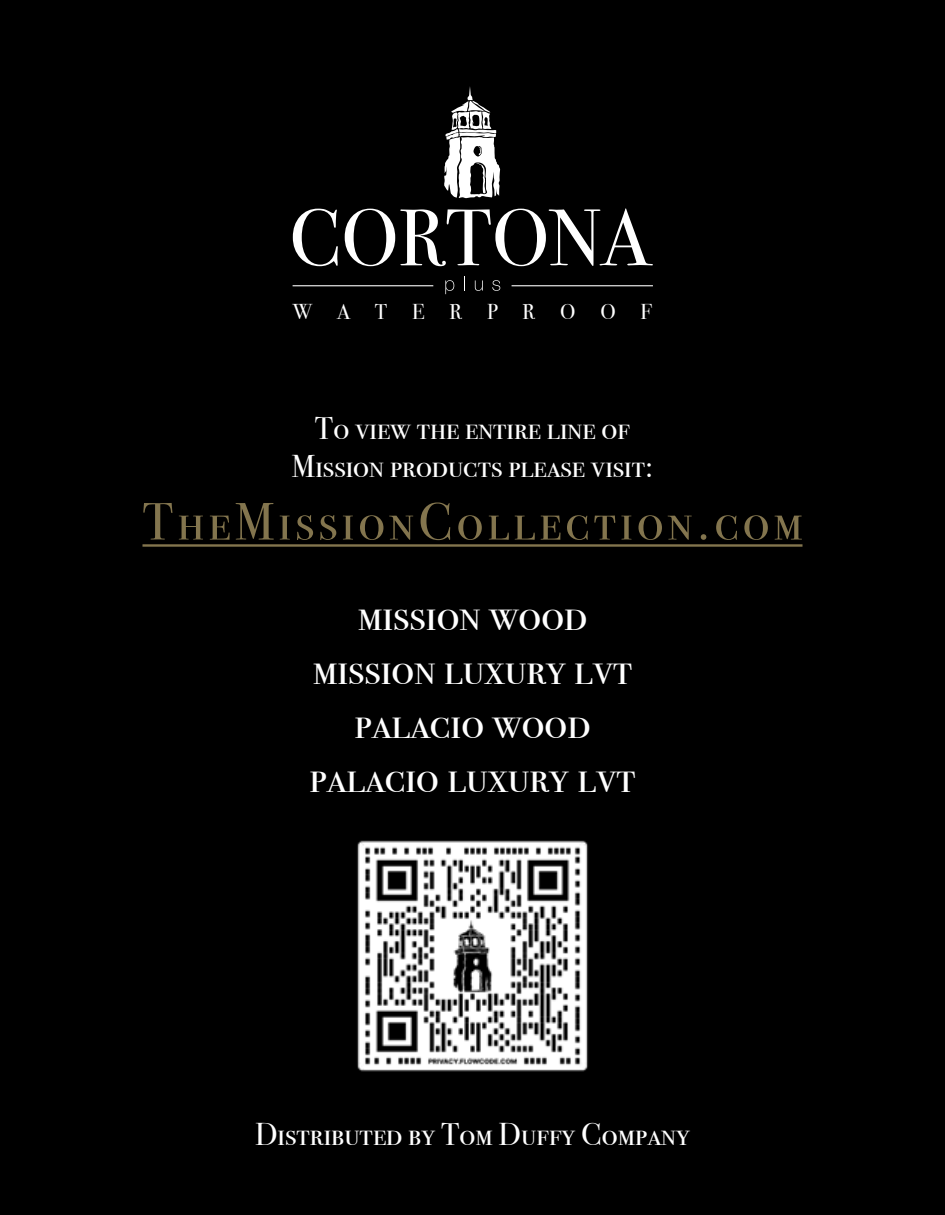
<style>
.page{position:relative;width:945px;height:1215px;background:#000}
.page>*{position:absolute;margin:0;border:0;box-sizing:border-box;transform-origin:0 0}
.t1{font:52.5px "Bodoni Svty Two SCITCTT";letter-spacing:.08em;color:#83754e}
.t2{font:45px/54px "Bodoni Svty Two SCITCTT";color:#fff;text-align:center}
.t3{font:31.5px/37.8px "Bodoni Svty Two SCITCTT";color:#fff;text-align:center}
.t4{font:21.45px "Bodoni Svty Two SCITCTT";letter-spacing:1.17em;color:#fff}
</style>
<div class="page">
<hr style="left:142px;top:544px;width:661px;height:3px;background:#83754e">
<svg style="left:293px;top:209px;width:45px;height:57px"></svg>
<svg style="left:345px;top:208px;width:308px;height:58px"></svg>
<hr style="left:293px;top:285px;width:140px;height:1px;background:#fff">
<svg style="left:445px;top:280px;width:9px;height:14px"></svg>
<svg style="left:464px;top:277px;width:1px;height:14px"></svg>
<svg style="left:475px;top:280px;width:8px;height:11px"></svg>
<svg style="left:492px;top:280px;width:8px;height:11px"></svg>
<svg style="left:444px;top:86px;width:56px;height:112px"></svg>
<hr style="left:512px;top:285px;width:141px;height:1px;background:#fff">
<img style="left:357px;top:840px;width:231px;height:232px">
<p class="t4" style="left:293px;top:299px;width:361px">WATERPROOF</p>
<p class="t3" style="left:292px;top:409px;width:363px">To view the entire line of<br>Mission products please visit:</p>
<h1 class="t1" style="left:142px;top:490px;width:662px">TheMissionCollection.com</h1>
<h2 class="t2" style="left:309px;top:587px;width:328px">mission wood mission luxury lvt palacio wood palacio luxury lvt</h2>
<p class="t3" style="left:255px;top:1115px;width:436px">Distributed by Tom Duffy Company</p>
</div>
